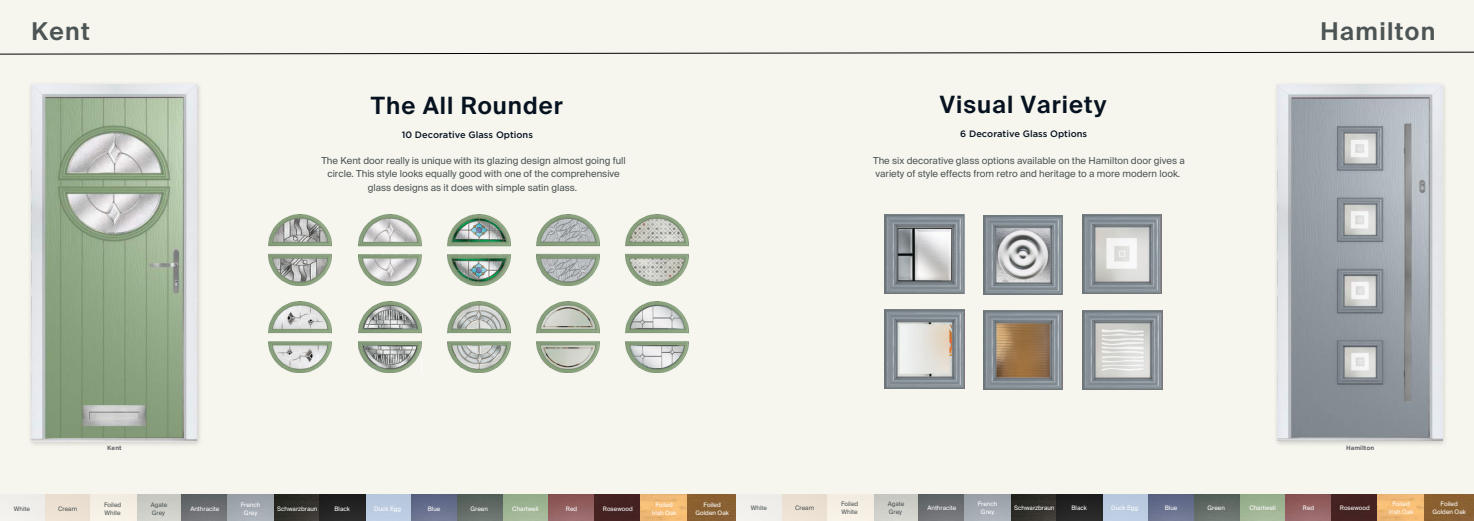
<style>
.page{position:relative;width:1474px;height:521px;background:#fff}
.page>*{position:absolute;margin:0;border:0;box-sizing:border-box;transform-origin:0 0}
.t1{font:600 24.5px "Suisse Intl";letter-spacing:.055em;color:#4c5454}
.t2{font:600 23.8px "Suisse Intl";letter-spacing:.045em;color:#071220}
.t3{font:9.62px/13.1px "Suisse Intl";color:#4c5454;text-align:center}
.t4{font:500 9.28px "Gotham";color:#071220}
.t5{font:6.12px/8.1px "Suisse Intl";color:#fff;text-align:center}
.t6{font:6.12px/8.1px "Suisse Intl";color:#4c5454}
.t7{font:700 6.12px "Gotham";color:#626366}
</style>
<div class="page">
<div style="left:0;top:0;width:1473px;height:520px;background:#f6f6ef"></div>
<img style="left:30px;top:84px;width:170px;height:361px">
<img style="left:32px;top:84px;width:165px;height:357px">
<img style="left:358px;top:214px;width:63px;height:71px">
<img style="left:447px;top:214px;width:63px;height:71px">
<img style="left:536px;top:214px;width:63px;height:71px">
<img style="left:625px;top:214px;width:63px;height:71px">
<img style="left:358px;top:302px;width:63px;height:70px">
<img style="left:447px;top:302px;width:63px;height:70px">
<img style="left:536px;top:302px;width:63px;height:70px">
<img style="left:269px;top:302px;width:63px;height:70px">
<img style="left:625px;top:302px;width:63px;height:70px">
<img style="left:1277px;top:84px;width:165px;height:356px">
<img style="left:983px;top:215px;width:79px;height:79px">
<img style="left:884px;top:214px;width:80px;height:79px">
<img style="left:1082px;top:214px;width:79px;height:79px">
<img style="left:884px;top:309px;width:80px;height:79px">
<img style="left:1082px;top:310px;width:79px;height:79px">
<img style="left:983px;top:310px;width:79px;height:79px">
<img style="left:269px;top:214px;width:63px;height:71px">
<img style="left:33px;top:494px;width:1440px;height:26px">
<svg style="left:0;top:51px;width:1473px;height:4px"></svg>
<p class="t1" style="left:32px;top:16px;width:60px">Kent</p>
<p class="t1" style="left:1320px;top:16px;width:116px">Hamilton</p>
<p class="t2" style="left:371px;top:90px;width:193px">The All Rounder</p>
<p class="t4" style="left:402px;top:130px;width:133px">10 Decorative Glass Options</p>
<p class="t2" style="left:939px;top:89px;width:168px">Visual Variety</p>
<p class="t4" style="left:960px;top:130px;width:128px">6 Decorative Glass Options</p>
<p class="t3" style="left:321px;top:154px;width:306px">The Kent door really is unique with its glazing design almost going full circle. This style looks equally good with one of the comprehensive glass designs as it does with simple satin glass.</p>
<p class="t3" style="left:873px;top:154px;width:313px;text-align:left">The six decorative glass options available on the Hamilton door gives a variety of style effects from retro and heritage to a more modern look.</p>
<p class="t7" style="left:107px;top:444px;width:16px">Kent</p>
<p class="t7" style="left:1345px;top:445px;width:30px">Hamilton</p>
<p class="t6" style="left:14px;top:504px;width:18px">White</p>
<p class="t6" style="left:58px;top:504px;width:21px">Cream</p>
<p class="t6" style="left:104px;top:500px;width:19px">Foiled<br>White</p>
<p class="t6" style="left:151px;top:500px;width:18px">Agate<br>Grey</p>
<p class="t5" style="left:190px;top:504px;width:31px">Anthracite</p>
<p class="t5" style="left:241px;top:500px;width:21px">French<br>Grey</p>
<p class="t5" style="left:277px;top:504px;width:42px">Schwarzbraun</p>
<p class="t5" style="left:334px;top:504px;width:17px">Black</p>
<p class="t5" style="left:374px;top:504px;width:28px">Duck Egg</p>
<p class="t5" style="left:428px;top:504px;width:14px">Blue</p>
<p class="t5" style="left:470px;top:504px;width:19px">Green</p>
<p class="t5" style="left:512px;top:504px;width:28px">Chartwell</p>
<p class="t5" style="left:566px;top:504px;width:13px">Red</p>
<p class="t5" style="left:603px;top:504px;width:31px">Rosewood</p>
<p class="t5" style="left:655px;top:500px;width:19px">Foiled</p>
<p class="t5" style="left:651px;top:508px;width:26px">Irish Oak</p>
<p class="t5" style="left:703px;top:500px;width:19px">Foiled</p>
<p class="t5" style="left:695px;top:508px;width:35px">Golden Oak</p>
<p class="t6" style="left:751px;top:503px;width:18px">White</p>
<p class="t6" style="left:795px;top:503px;width:21px">Cream</p>
<p class="t6" style="left:841px;top:499px;width:19px">Foiled<br>White</p>
<p class="t6" style="left:887px;top:499px;width:18px">Agate<br>Grey</p>
<p class="t5" style="left:927px;top:503px;width:31px">Anthracite</p>
<p class="t5" style="left:977px;top:499px;width:21px">French<br>Grey</p>
<p class="t5" style="left:1014px;top:503px;width:42px">Schwarzbraun</p>
<p class="t5" style="left:1071px;top:503px;width:17px">Black</p>
<p class="t5" style="left:1111px;top:503px;width:28px">Duck Egg</p>
<p class="t5" style="left:1164px;top:503px;width:14px">Blue</p>
<p class="t5" style="left:1207px;top:503px;width:19px">Green</p>
<p class="t5" style="left:1249px;top:503px;width:28px">Chartwell</p>
<p class="t5" style="left:1302px;top:503px;width:13px">Red</p>
<p class="t5" style="left:1339px;top:503px;width:31px">Rosewood</p>
<p class="t5" style="left:1392px;top:499px;width:19px">Foiled</p>
<p class="t5" style="left:1388px;top:507px;width:26px">Irish Oak</p>
<p class="t5" style="left:1440px;top:499px;width:19px">Foiled</p>
<p class="t5" style="left:1432px;top:507px;width:35px">Golden Oak</p>
</div>
